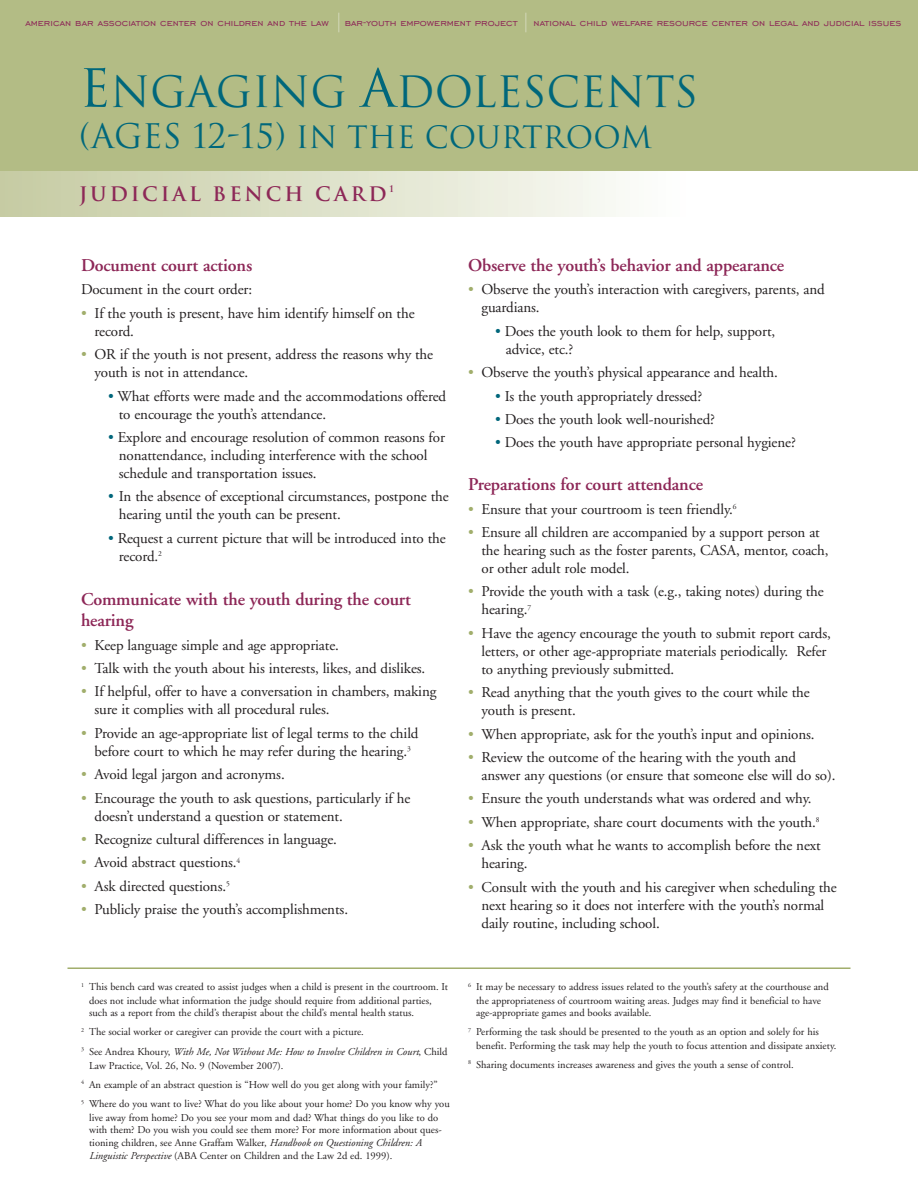
<style>
.page{position:relative;width:918px;height:1188px;background:#fff}
.page>*{position:absolute;margin:0;border:0;box-sizing:border-box;transform-origin:0 0}
.t1{font:42px "Trajan";color:#00677b}
.t2{font:30px "Trajan";color:#00677b}
.t3{font:700 19.5px "Trajan";letter-spacing:.15em;color:#8d2857}
.t4{font:600 18px/21px "Adobe Garamond";letter-spacing:-.01em;color:#8d2757}
.t5{font:15px/18px "Adobe Garamond";letter-spacing:-.01em;color:#231f20}
.t6{font:12px "Engravers Gothic BT";color:#8d2857}
.t7{font:10.5px/12.9px "Adobe Garamond";color:#231f20}
.t8{font:700 9px "Trajan";color:#8d2857}
.s1{font-size:51.15px}
.s2{font-size:33px}
.s3{color:#a1ae6c}
.s4{color:#00667b}
.s5{font-style:italic}
</style>
<div class="page">
<svg style="left:0;top:170px;width:714px;height:46px"></svg>
<div style="left:0;top:0;width:918px;height:170px;background:#b3bc85"></div>
<svg style="left:525px;top:13px;width:1px;height:19px"></svg>
<svg style="left:338px;top:13px;width:1px;height:19px"></svg>
<hr style="left:68px;top:967px;width:782px;height:2px;background:#a1ae6c">
<p class="t6" style="left:25px;top:15px;width:305px">american bar association center on children and the law</p>
<p class="t6" style="left:345px;top:15px;width:174px">bar-youth empowerment project</p>
<p class="t6" style="left:534px;top:15px;width:369px">national child welfare resource center on legal and judicial issues</p>
<h1 class="t1" style="left:79px;top:68px;width:621px"><span class="s1">E</span>NGAGING <span class="s1">A</span>DOLESCENTS</h1>
<h2 class="t2" style="left:79px;top:120px;width:574px"><span class="s2">(AGES 12-15)</span> IN THE COURTROOM</h2>
<h3 class="t3" style="left:79px;top:183px;width:309px">JUDICIAL BENCH CARD</h3>
<p class="t8" style="left:390px;top:183px;width:6px">1</p>
<p class="t4" style="left:81px;top:256px;width:173px">Document court actions</p>
<p class="t5" style="left:81px;top:282px;width:173px">Document in the court order:</p>
<p class="t5" style="left:94px;top:305px;width:322px;text-indent:-14px"><span class="s3">•</span> If the youth is present, have him identify himself on the record.</p>
<p class="t5" style="left:94px;top:347px;width:340px;text-indent:-14px"><span class="s3">•</span> OR if the youth is not present, address the reasons why the youth is not in attendance.</p>
<p class="t5" style="left:119px;top:388px;width:329px;text-indent:-11px"><span class="s4">•</span> What efforts were made and the accommodations offered to encourage the youth’s attendance.</p>
<p class="t5" style="left:119px;top:430px;width:328px;text-indent:-11px"><span class="s4">•</span> Explore and encourage resolution of common reasons for nonattendance, including interference with the school schedule and transportation issues.</p>
<p class="t5" style="left:119px;top:489px;width:331px;text-indent:-11px"><span class="s4">•</span> In the absence of exceptional circumstances, postpone the hearing until the youth can be present.</p>
<p class="t5" style="left:119px;top:530px;width:328px;text-indent:-11px"><span class="s4">•</span> Request a current picture that will be introduced into the record.<sup>2</sup></p>
<p class="t4" style="left:81px;top:591px;width:332px">Communicate with the youth during the court hearing</p>
<p class="t5" style="left:81px;top:637px;width:259px"><span class="s3">•</span> Keep language simple and age appropriate.</p>
<p class="t5" style="left:81px;top:661px;width:346px"><span class="s3">•</span> Talk with the youth about his interests, likes, and dislikes.</p>
<p class="t5" style="left:94px;top:684px;width:343px;text-indent:-14px"><span class="s3">•</span> If helpful, offer to have a conversation in chambers, making sure it complies with all procedural rules.</p>
<p class="t5" style="left:81px;top:725px;width:339px;text-align:center"><span class="s3">•</span> Provide an age-appropriate list of legal terms to the child before court to which he may refer during the hearing.<sup>3</sup></p>
<p class="t5" style="left:81px;top:767px;width:205px"><span class="s3">•</span> Avoid legal jargon and acronyms.</p>
<p class="t5" style="left:94px;top:790px;width:317px;text-indent:-14px"><span class="s3">•</span> Encourage the youth to ask questions, particularly if he doesn’t understand a question or statement.</p>
<p class="t5" style="left:81px;top:832px;width:258px"><span class="s3">•</span> Recognize cultural differences in language.</p>
<p class="t5" style="left:81px;top:855px;width:161px"><span class="s3">•</span> Avoid abstract questions.<sup>4</sup></p>
<p class="t5" style="left:81px;top:878px;width:150px"><span class="s3">•</span> Ask directed questions.<sup>5</sup></p>
<p class="t5" style="left:81px;top:902px;width:269px"><span class="s3">•</span> Publicly praise the youth’s accomplishments.</p>
<p class="t4" style="left:468px;top:256px;width:318px">Observe the youth’s behavior and appearance</p>
<p class="t5" style="left:482px;top:282px;width:345px;text-indent:-14px"><span class="s3">•</span> Observe the youth’s interaction with caregivers, parents, and guardians.</p>
<p class="t5" style="left:506px;top:323px;width:271px;text-indent:-11px"><span class="s4">•</span> Does the youth look to them for help, support, advice, etc.?</p>
<p class="t5" style="left:468px;top:365px;width:311px"><span class="s3">•</span> Observe the youth’s physical appearance and health.</p>
<p class="t5" style="left:495px;top:388px;width:209px"><span class="s4">•</span> Is the youth appropriately dressed?</p>
<p class="t5" style="left:495px;top:412px;width:222px"><span class="s4">•</span> Does the youth look well-nourished?</p>
<p class="t5" style="left:495px;top:435px;width:302px"><span class="s4">•</span> Does the youth have appropriate personal hygiene?</p>
<p class="t4" style="left:468px;top:476px;width:237px">Preparations for court attendance</p>
<p class="t5" style="left:468px;top:501px;width:270px"><span class="s3">•</span> Ensure that your courtroom is teen friendly.<sup>6</sup></p>
<p class="t5" style="left:482px;top:525px;width:349px;text-indent:-14px"><span class="s3">•</span> Ensure all children are accompanied by a support person at the hearing such as the foster parents, CASA, mentor, coach, or other adult role model.</p>
<p class="t5" style="left:482px;top:584px;width:344px;text-indent:-14px"><span class="s3">•</span> Provide the youth with a task (e.g., taking notes) during the hearing.<sup>7</sup></p>
<p class="t5" style="left:482px;top:625px;width:351px;text-indent:-14px"><span class="s3">•</span> Have the agency encourage the youth to submit report cards, letters, or other age-appropriate materials periodically. Refer to anything previously submitted.</p>
<p class="t5" style="left:482px;top:685px;width:330px;text-indent:-14px"><span class="s3">•</span> Read anything that the youth gives to the court while the youth is present.</p>
<p class="t5" style="left:468px;top:726px;width:348px"><span class="s3">•</span> When appropriate, ask for the youth’s input and opinions.</p>
<p class="t5" style="left:482px;top:750px;width:356px;text-indent:-14px"><span class="s3">•</span> Review the outcome of the hearing with the youth and answer any questions (or ensure that someone else will do so).</p>
<p class="t5" style="left:468px;top:791px;width:345px"><span class="s3">•</span> Ensure the youth understands what was ordered and why.</p>
<p class="t5" style="left:468px;top:814px;width:353px"><span class="s3">•</span> When appropriate, share court documents with the youth.<sup>8</sup></p>
<p class="t5" style="left:482px;top:838px;width:341px;text-indent:-14px"><span class="s3">•</span> Ask the youth what he wants to accomplish before the next hearing.</p>
<p class="t5" style="left:482px;top:879px;width:357px;text-indent:-14px"><span class="s3">•</span> Consult with the youth and his caregiver when scheduling the next hearing so it does not interfere with the youth’s normal daily routine, including school.</p>
<p class="t7" style="left:89px;top:982px;width:361px;text-indent:-8px"><sup>1</sup> This bench card was created to assist judges when a child is present in the courtroom. It does not include what information the judge should require from additional parties, such as a report from the child’s therapist about the child’s mental health status.</p>
<p class="t7" style="left:81px;top:1023px;width:368px;line-height:19.8px"><sup>2</sup> The social worker or caregiver can provide the court with a picture.<br><sup>3</sup> See Andrea Khoury, <span class="s5">With Me, Not Without Me: How to Involve Children in Court</span>, Child</p>
<p class="t7" style="left:81px;top:1056px;width:370px;line-height:19.5px;text-indent:8px">Law Practice, Vol. 26, No. 9 (November 2007).<br><sup>4</sup> An example of an abstract question is “How well do you get along with your family?”<br><sup>5</sup> Where do you want to live? What do you like about your home? Do you know why you</p>
<p class="t7" style="left:89px;top:1112px;width:354px">live away from home? Do you see your mom and dad? What things do you like to do with them? Do you wish you could see them more? For more information about ques&shy;tioning children, see Anne Graffam Walker, <span class="s5">Handbook on Questioning Children: A Linguistic Perspective</span> (ABA Center on Children and the Law 2d ed. 1999).</p>
<p class="t7" style="left:476px;top:982px;width:354px;text-indent:-8px"><sup>6</sup> It may be necessary to address issues related to the youth’s safety at the courthouse and the appropriateness of courtroom waiting areas. Judges may find it beneficial to have age-appropriate games and books available.</p>
<p class="t7" style="left:476px;top:1026px;width:362px;line-height:13.4px;text-indent:-8px"><sup>7</sup> Performing the task should be presented to the youth as an option and solely for his benefit. Performing the task may help the youth to focus attention and dissipate anxiety.</p>
<p class="t7" style="left:468px;top:1059px;width:327px"><sup>8</sup> Sharing documents increases awareness and gives the youth a sense of control.</p>
</div>
